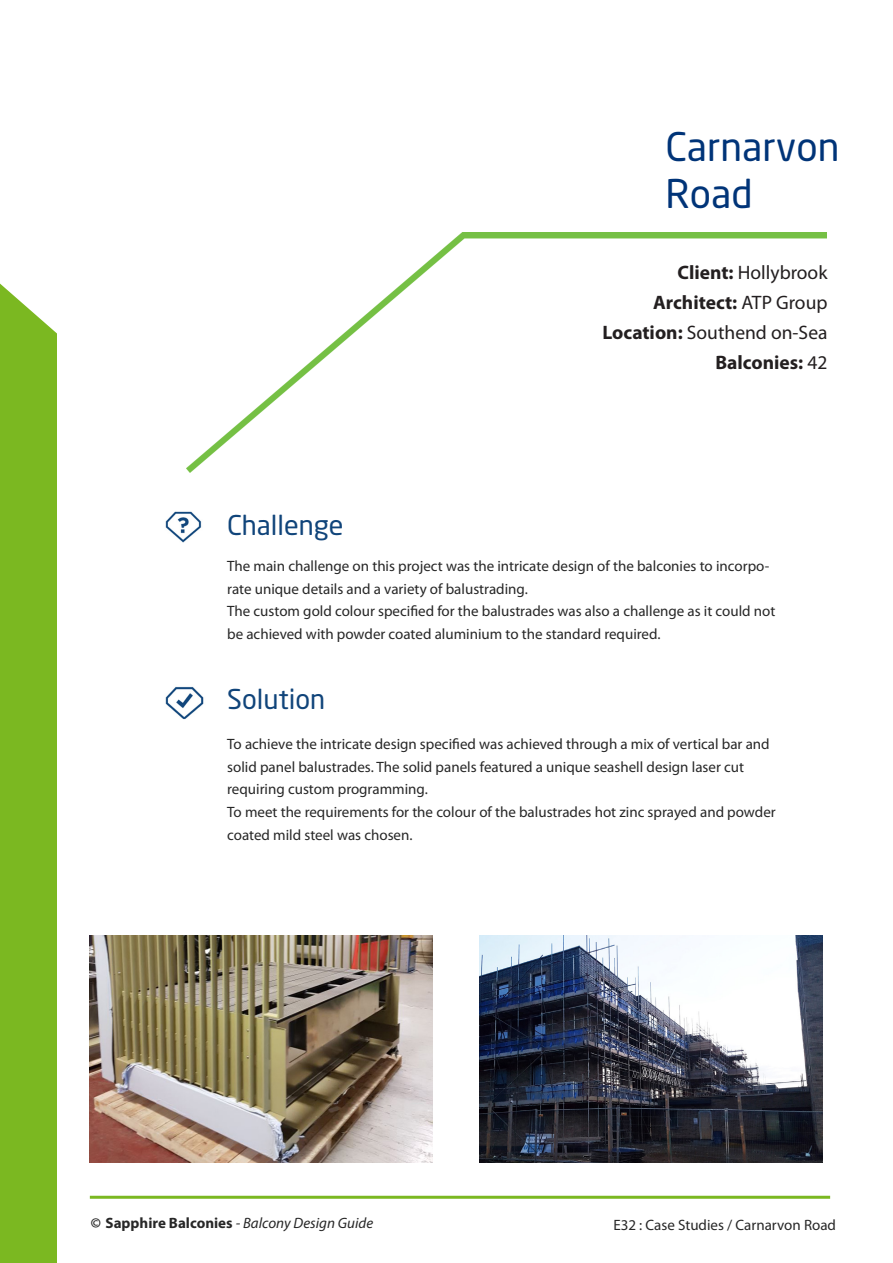
<style>
.page{position:relative;width:893px;height:1263px;background:#fff}
.page>*{position:absolute;margin:0;border:0;box-sizing:border-box;transform-origin:0 0}
.t1{font:39px "Neo Sans";color:#003478}
.t2{font:27px "Neo Sans";color:#10447a}
.t3{font:19.5px "Myriad Pro";color:#231f20}
.t4{font:700 19.5px "Myriad Pro";color:#231f20}
.t5{font:15px/22.5px "Myriad Pro";color:#272727}
.t6{font:italic 15px "Myriad Pro";color:#272727}
.s1{font-weight:700}
.s2{font-weight:400}
.s3{font-weight:700;font-style:normal}
</style>
<div class="page">
<div style="left:0;top:1px;width:56px;height:1262px;background:#7bb821"></div>
<svg style="left:0;top:1px;width:709px;height:443px"></svg>
<img style="left:187px;top:233px;width:640px;height:239px">
<img style="left:165px;top:511px;width:37px;height:32px">
<hr style="left:90px;top:1196px;width:740px;height:3px;background:#7bb821">
<img style="left:165px;top:686px;width:39px;height:34px">
<img style="left:90px;top:935px;width:343px;height:228px">
<img style="left:479px;top:935px;width:344px;height:228px">
<p class="t1" style="left:665px;top:128px;width:175px">Carnarvon</p>
<p class="t1" style="left:665px;top:175px;width:88px">Road</p>
<p class="t2" style="left:227px;top:512px;width:118px">Challenge</p>
<p class="t3" style="left:677px;top:261px;width:151px"><span class="s1">Client:</span> Hollybrook</p>
<p class="t4" style="left:653px;top:292px;width:176px">Architect: <span class="s2">ATP Group</span></p>
<p class="t3" style="left:602px;top:321px;width:227px"><span class="s1">Location:</span> Southend on-Sea</p>
<p class="t4" style="left:715px;top:352px;width:114px">Balconies: <span class="s2">42</span></p>
<p class="t5" style="left:227px;top:554px;width:543px">The main challenge on this project was the intricate design of the balconies to incorpo&shy;rate unique details and a variety of balustrading.</p>
<p class="t5" style="left:227px;top:599px;width:550px">The custom gold colour specified for the balustrades was also a challenge as it could not be achieved with powder coated aluminium to the standard required.</p>
<p class="t2" style="left:227px;top:685px;width:100px">Solution</p>
<p class="t5" style="left:227px;top:733px;width:544px">To achieve the intricate design specified was achieved through a mix of vertical bar and solid panel balustrades. The solid panels featured a unique seashell design laser cut requiring custom programming.</p>
<p class="t5" style="left:227px;top:800px;width:550px">To meet the requirements for the colour of the balustrades hot zinc sprayed and powder coated mild steel was chosen.</p>
<p class="t6" style="left:91px;top:1214px;width:284px"><span class="s3">© Sapphire Balconies</span> - Balcony Design Guide</p>
<p class="t5" style="left:613px;top:1213px;width:224px">E32 : Case Studies / Carnarvon Road</p>
</div>
